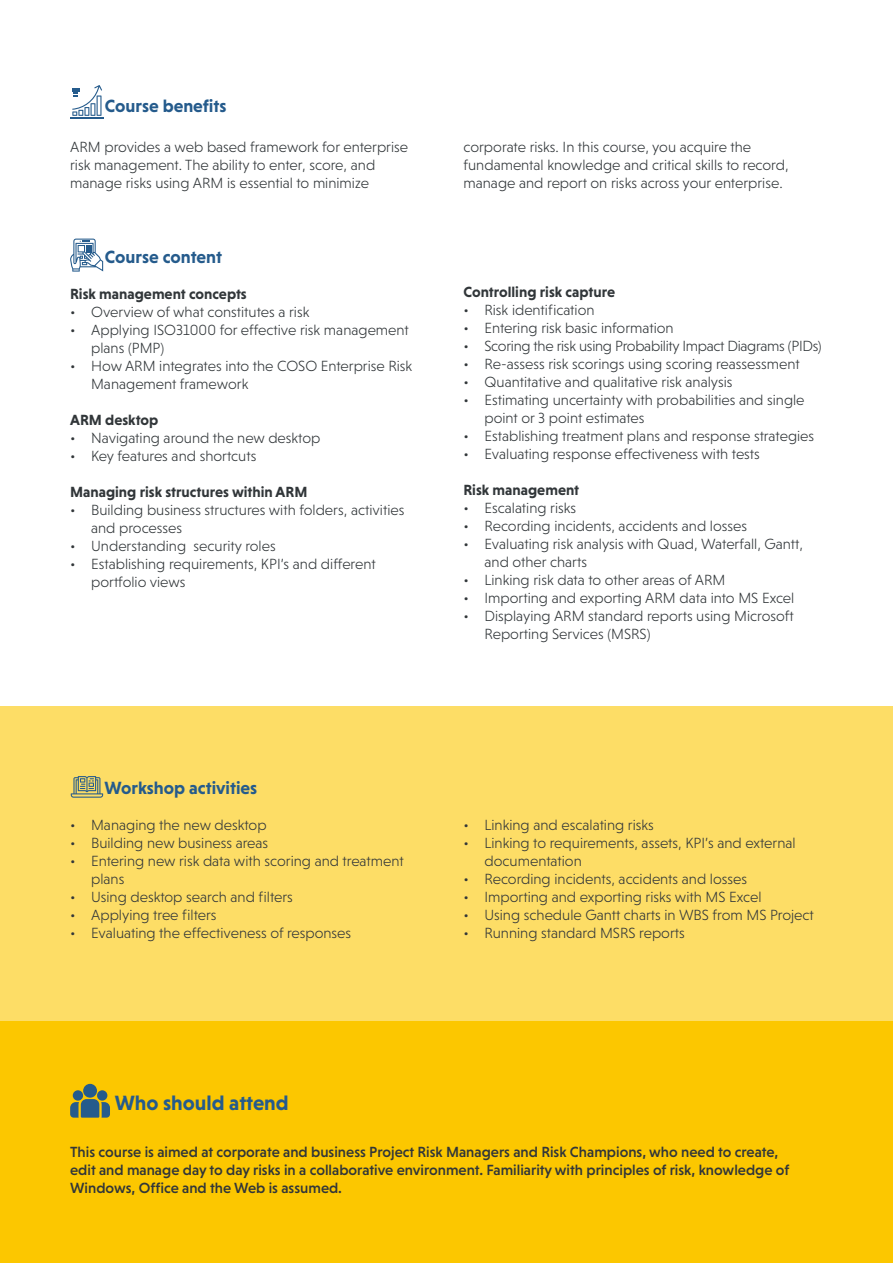
<style>
.page{position:relative;width:893px;height:1263px;background:#fff}
.page>*{position:absolute;margin:0;border:0;box-sizing:border-box;transform-origin:0 0}
.t1{font:700 21px "Niveau Grotesk";color:#255b8c}
.t2{font:700 18px "Niveau Grotesk";color:#255b8c}
.t3{font:300 15px/18px "Niveau Grotesk";color:#313639}
.t4{font:500 15px/18px "Niveau Grotesk";color:#313639}
.t5{font:700 15px "Niveau Grotesk";color:#313639}
.t6{font:300 15px "Niveau Grotesk";letter-spacing:-.02em;color:#313639}
</style>
<div class="page">
<div style="left:0;top:1020px;width:893px;height:243px;background:#fcc700"></div>
<svg style="left:70px;top:1084px;width:40px;height:33px"></svg>
<svg style="left:70px;top:239px;width:33px;height:33px"></svg>
<hr style="left:70px;top:117px;width:33px;height:1px;background:#255b8c">
<svg style="left:72px;top:85px;width:30px;height:31px"></svg>
<div style="left:0;top:706px;width:893px;height:314px;background:#fddd66"></div>
<svg style="left:71px;top:776px;width:32px;height:22px"></svg>
<p class="t2" style="left:105px;top:96px;width:123px">Course benefits</p>
<p class="t3" style="left:70px;top:137px;width:339px">ARM provides a web based framework for enterprise risk management. The ability to enter, score, and manage risks using ARM is essential to minimize</p>
<p class="t3" style="left:463px;top:137px;width:327px">corporate risks. In this course, you acquire the fundamental knowledge and critical skills to record, manage and report on risks across your enterprise.</p>
<p class="t2" style="left:105px;top:247px;width:118px">Course content</p>
<p class="t5" style="left:70px;top:286px;width:178px">Risk management concepts</p>
<p class="t3" style="left:70px;top:303px;width:241px">• Overview of what constitutes a risk</p>
<p class="t3" style="left:91px;top:321px;width:319px;text-indent:-21px">• Applying ISO31000 for effective risk management plans (PMP)</p>
<p class="t3" style="left:91px;top:357px;width:323px;text-indent:-21px">• How ARM integrates into the COSO Enterprise Risk<br>Management framework</p>
<p class="t5" style="left:70px;top:412px;width:90px">ARM desktop</p>
<p class="t3" style="left:70px;top:429px;width:252px">• Navigating around the new desktop</p>
<p class="t3" style="left:70px;top:447px;width:188px">• Key features and shortcuts</p>
<p class="t5" style="left:70px;top:484px;width:239px">Managing risk structures within ARM</p>
<p class="t3" style="left:91px;top:501px;width:315px;text-indent:-21px">• Building business structures with folders, activities and processes</p>
<p class="t3" style="left:70px;top:537px;width:207px">• Understanding security roles</p>
<p class="t3" style="left:91px;top:555px;width:286px;text-indent:-21px">• Establishing requirements, KPI’s and different portfolio views</p>
<p class="t5" style="left:463px;top:283px;width:153px">Controlling risk capture</p>
<p class="t3" style="left:463px;top:301px;width:133px">• Risk identification</p>
<p class="t3" style="left:463px;top:319px;width:212px">• Entering risk basic information</p>
<p class="t6" style="left:463px;top:338px;width:360px">• Scoring the risk using Probability Impact Diagrams (PIDs)</p>
<p class="t3" style="left:463px;top:355px;width:338px">• Re-assess risk scorings using scoring reassessment</p>
<p class="t3" style="left:463px;top:373px;width:270px">• Quantitative and qualitative risk analysis</p>
<p class="t3" style="left:484px;top:391px;width:322px;text-indent:-21px">• Estimating uncertainty with probabilities and single point or 3 point estimates</p>
<p class="t3" style="left:463px;top:427px;width:352px">• Establishing treatment plans and response strategies</p>
<p class="t3" style="left:463px;top:445px;width:298px">• Evaluating response effectiveness with tests</p>
<p class="t5" style="left:463px;top:481px;width:117px">Risk management</p>
<p class="t3" style="left:463px;top:499px;width:114px">• Escalating risks</p>
<p class="t3" style="left:463px;top:517px;width:285px">• Recording incidents, accidents and losses</p>
<p class="t3" style="left:484px;top:535px;width:320px;text-indent:-21px">• Evaluating risk analysis with Quad, Waterfall, Gantt, and other charts</p>
<p class="t3" style="left:463px;top:571px;width:263px">• Linking risk data to other areas of ARM</p>
<p class="t3" style="left:463px;top:589px;width:332px">• Importing and exporting ARM data into MS Excel</p>
<p class="t3" style="left:484px;top:607px;width:311px;text-indent:-21px">• Displaying ARM standard reports using Microsoft<br>Reporting Services (MSRS)</p>
<p class="t2" style="left:105px;top:777px;width:154px">Workshop activities</p>
<p class="t3" style="left:70px;top:816px;width:198px">• Managing the new desktop</p>
<p class="t3" style="left:70px;top:834px;width:200px">• Building new business areas</p>
<p class="t3" style="left:91px;top:852px;width:314px;text-indent:-21px">• Entering new risk data with scoring and treatment plans</p>
<p class="t3" style="left:70px;top:888px;width:224px">• Using desktop search and filters</p>
<p class="t3" style="left:70px;top:906px;width:148px">• Applying tree filters</p>
<p class="t3" style="left:70px;top:924px;width:283px">• Evaluating the effectiveness of responses</p>
<p class="t3" style="left:463px;top:816px;width:192px">• Linking and escalating risks</p>
<p class="t3" style="left:484px;top:834px;width:313px;text-indent:-21px">• Linking to requirements, assets, KPI’s and external documentation</p>
<p class="t3" style="left:463px;top:870px;width:285px">• Recording incidents, accidents and losses</p>
<p class="t3" style="left:463px;top:888px;width:300px">• Importing and exporting risks with MS Excel</p>
<p class="t3" style="left:463px;top:906px;width:352px">• Using schedule Gantt charts in WBS from MS Project</p>
<p class="t3" style="left:463px;top:924px;width:223px">• Running standard MSRS reports</p>
<p class="t1" style="left:115px;top:1091px;width:175px">Who should attend</p>
<p class="t4" style="left:70px;top:1142px;width:721px">This course is aimed at corporate and business Project Risk Managers and Risk Champions, who need to create, edit and manage day to day risks in a collaborative environment. Familiarity with principles of risk, knowledge of<br>Windows, Office and the Web is assumed.</p>
</div>
